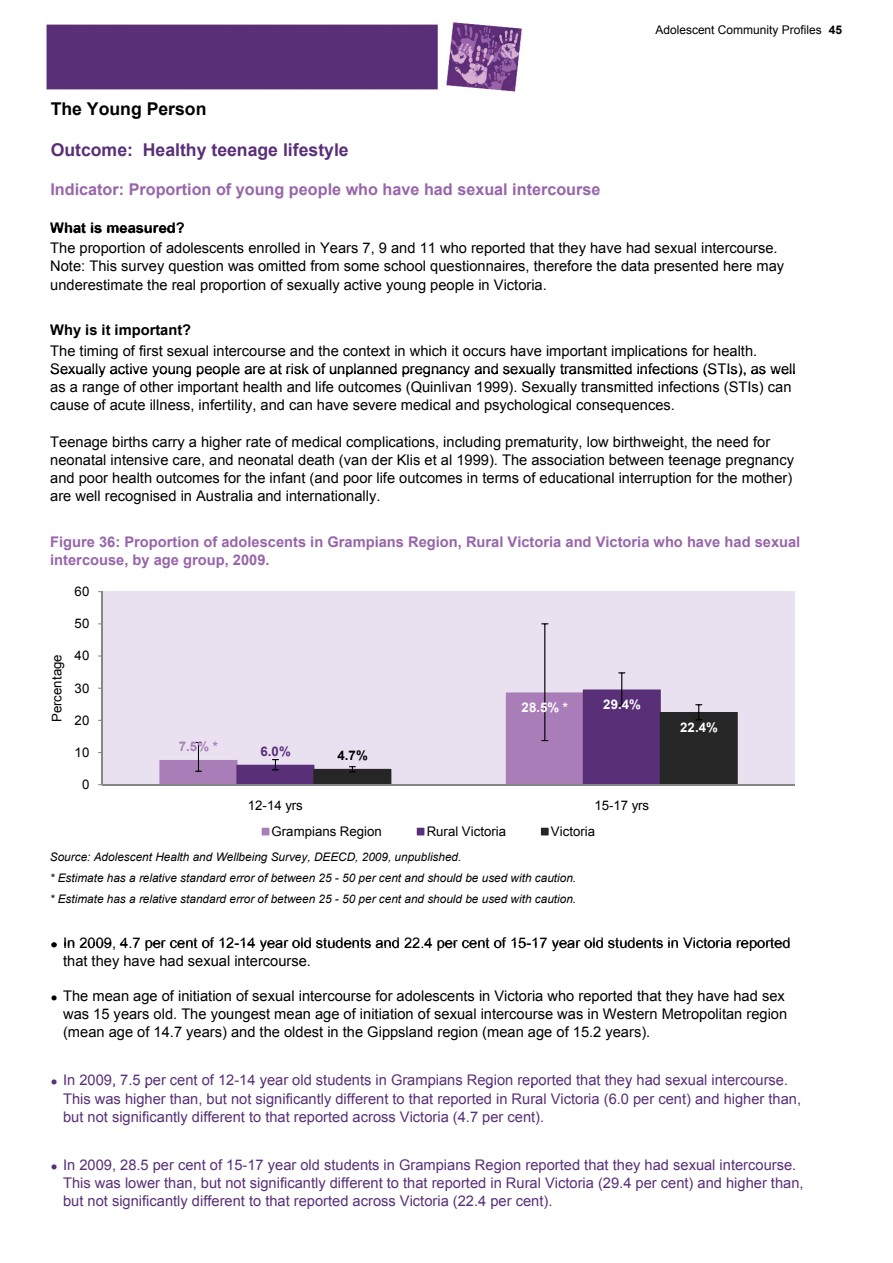
<style>
.page{position:relative;width:893px;height:1263px;background:#fff}
.page>*{position:absolute;margin:0;border:0;box-sizing:border-box;transform-origin:0 0}
.t1{font:700 17.7px "Arial";color:#592f78}
.t2{font:700 17.7px "Arial";color:#000}
.t3{font:700 16.2px "Arial";color:#9865aa}
.t4{font:16.2px "Calibri";color:#000}
.t5{font:16.2px "Calibri";color:#592f78}
.t6{font:14.7px/18.1px "Arial";color:#000}
.t7{font:14.7px/18.1px "Arial";color:#592f78}
.t8{font:700 14.7px/18.6px "Arial";color:#9865aa}
.t9{font:700 14.7px "Arial";color:#000}
.t10{font:13.2px "Arial";color:#000}
.t11{font:700 13.2px "Arial";color:#fff}
.t12{font:700 13.2px "Arial";color:#a97db8}
.t13{font:700 13.2px "Arial";color:#592f78}
.t14{font:700 13.2px "Arial";color:#000}
.t15{font:12px "Arial";color:#000}
.t16{font:italic 11.85px/21.1px "Arial";color:#000}
.s1{font-weight:700}
</style>
<div class="page">
<img style="left:47px;top:23px;width:475px;height:68px">
<div style="left:102px;top:592px;width:693px;height:193px;background:#e9e1ef"></div>
<hr style="left:544px;top:624px;width:1px;height:117px;background:#000">
<hr style="left:621px;top:673px;width:1px;height:33px;background:#000">
<svg style="left:618px;top:672px;width:7px;height:7px"></svg>
<svg style="left:159px;top:742px;width:232px;height:42px"></svg>
<svg style="left:506px;top:689px;width:232px;height:95px;background:#725681"></svg>
<hr style="left:102px;top:592px;width:1px;height:193px;background:#868686">
<hr style="left:102px;top:784px;width:693px;height:1px;background:#868686">
<svg style="left:262px;top:828px;width:7px;height:7px"></svg>
<svg style="left:417px;top:828px;width:7px;height:7px"></svg>
<svg style="left:541px;top:828px;width:8px;height:7px"></svg>
<p class="t2" style="left:51px;top:99px;width:157px">The Young Person</p>
<p class="t1" style="left:51px;top:140px;width:300px">Outcome: Healthy teenage lifestyle</p>
<p class="t3" style="left:50px;top:180px;width:552px">Indicator: Proportion of young people who have had sexual intercourse</p>
<p class="t15" style="left:655px;top:23px;width:188px">Adolescent Community Profiles <span class="s1">45</span></p>
<p class="t9" style="left:50px;top:219px;width:136px">What is measured?</p>
<p class="t6" style="left:50px;top:239px;width:735px">The proportion of adolescents enrolled in Years 7, 9 and 11 who reported that they have had sexual intercourse.<br>Note: This survey question was omitted from some school questionnaires, therefore the data presented here may underestimate the real proportion of sexually active young people in Victoria.</p>
<p class="t9" style="left:50px;top:322px;width:143px">Why is it important?</p>
<p class="t6" style="left:50px;top:342px;width:747px">The timing of first sexual intercourse and the context in which it occurs have important implications for health.<br>Sexually active young people are at risk of unplanned pregnancy and sexually transmitted infections (STIs), as well as a range of other important health and life outcomes (Quinlivan 1999). Sexually transmitted infections (STIs) can cause of acute illness, infertility, and can have severe medical and psychological consequences.</p>
<p class="t6" style="left:50px;top:432px;width:745px">Teenage births carry a higher rate of medical complications, including prematurity, low birthweight, the need for neonatal intensive care, and neonatal death (van der Klis et al 1999). The association between teenage pregnancy and poor health outcomes for the infant (and poor life outcomes in terms of educational interruption for the mother) are well recognised in Australia and internationally.</p>
<p class="t8" style="left:50px;top:532px;width:752px">Figure 36: Proportion of adolescents in Grampians Region, Rural Victoria and Victoria who have had sexual intercouse, by age group, 2009.</p>
<p class="t10" style="left:75px;top:584px;width:16px">60</p>
<p class="t10" style="left:49px;top:722px;width:69px;rotate:-90deg">Percentage</p>
<p class="t10" style="left:75px;top:616px;width:16px">50</p>
<p class="t10" style="left:75px;top:648px;width:16px">40</p>
<p class="t10" style="left:75px;top:681px;width:16px">30</p>
<p class="t10" style="left:75px;top:713px;width:16px">20</p>
<p class="t10" style="left:75px;top:745px;width:16px">10</p>
<p class="t10" style="left:82px;top:777px;width:9px">0</p>
<p class="t12" style="left:179px;top:739px;width:40px">7.5% *</p>
<p class="t13" style="left:260px;top:744px;width:32px">6.0%</p>
<p class="t14" style="left:338px;top:748px;width:32px">4.7%</p>
<p class="t11" style="left:522px;top:700px;width:48px">28.5% *</p>
<p class="t11" style="left:603px;top:697px;width:39px">29.4%</p>
<p class="t10" style="left:248px;top:798px;width:56px">12-14 yrs</p>
<p class="t10" style="left:594px;top:798px;width:56px">15-17 yrs</p>
<p class="t10" style="left:272px;top:824px;width:112px">Grampians Region</p>
<p class="t10" style="left:427px;top:824px;width:81px">Rural Victoria</p>
<p class="t10" style="left:551px;top:824px;width:46px">Victoria</p>
<p class="t16" style="left:50px;top:846px;width:528px">Source: Adolescent Health and Wellbeing Survey, DEECD, 2009, unpublished.<br>* Estimate has a relative standard error of between 25 - 50 per cent and should be used with caution. * Estimate has a relative standard error of between 25 - 50 per cent and should be used with caution.</p>
<p class="t11" style="left:680px;top:720px;width:39px">22.4%</p>
<p class="t6" style="left:63px;top:934px;width:729px">In 2009, 4.7 per cent of 12-14 year old students and 22.4 per cent of 15-17 year old students in Victoria reported that they have had sexual intercourse.</p>
<p class="t6" style="left:63px;top:987px;width:726px">The mean age of initiation of sexual intercourse for adolescents in Victoria who reported that they have had sex was 15 years old. The youngest mean age of initiation of sexual intercourse was in Western Metropolitan region (mean age of 14.7 years) and the oldest in the Gippsland region (mean age of 15.2 years).</p>
<p class="t4" style="left:50px;top:938px;width:10px">•</p>
<p class="t4" style="left:50px;top:990px;width:10px">•</p>
<p class="t7" style="left:63px;top:1071px;width:739px">In 2009, 7.5 per cent of 12 14 year old students in Grampians Region reported that they had sexual intercourse.<br>This was higher than, but not significantly different to that reported in Rural Victoria (6.0 per cent) and higher than, but not significantly different to that reported across Victoria (4.7 per cent).</p>
<p class="t7" style="left:63px;top:1156px;width:742px">In 2009, 28.5 per cent of 15-17 year old students in Grampians Region reported that they had sexual intercourse.<br>This was lower than, but not significantly different to that reported in Rural Victoria (29.4 per cent) and higher than, but not significantly different to that reported across Victoria (22.4 per cent).</p>
<p class="t5" style="left:50px;top:1075px;width:10px">•</p>
<p class="t7" style="left:234px;top:1071px;width:6px">-</p>
<p class="t5" style="left:50px;top:1160px;width:10px">•</p>
</div>
